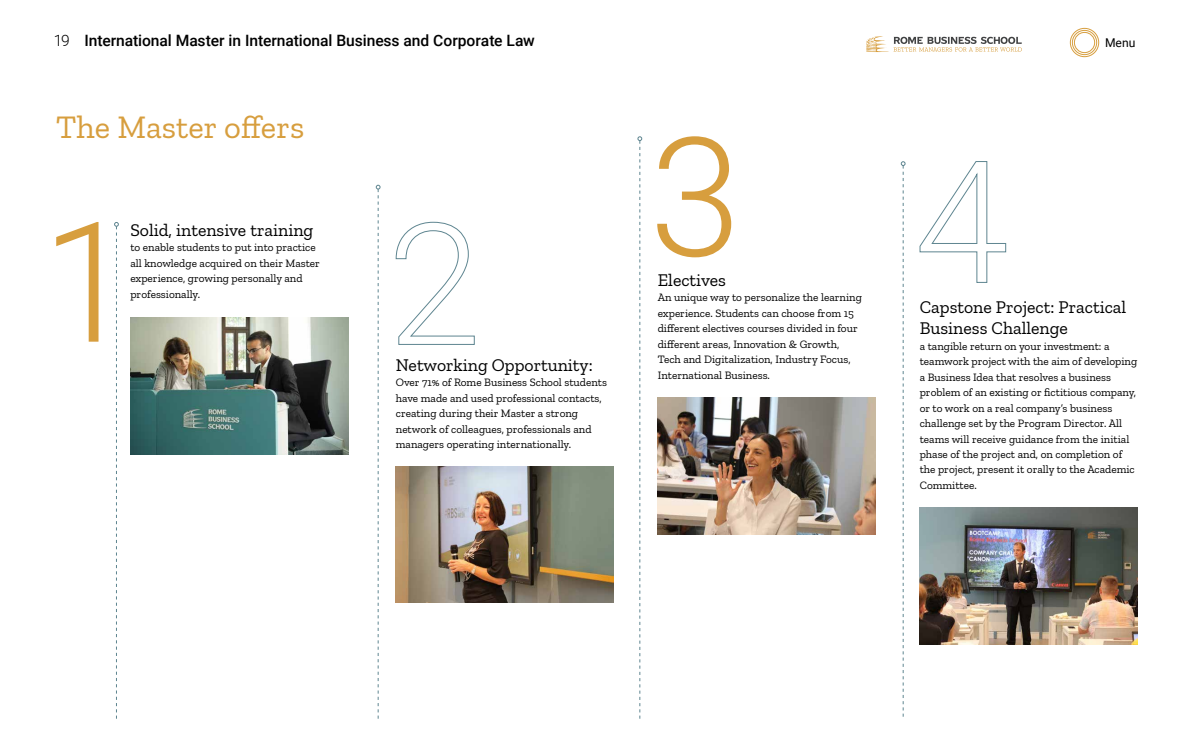
<style>
.page{position:relative;width:1200px;height:750px;background:#fff}
.page>*{position:absolute;margin:0;border:0;box-sizing:border-box;transform-origin:0 0}
.Titular_Seccion_Dora{font:32.69px "Zilla Slab";color:#d79e3e}
.Destacado_1_Zilla_Bl{font:17.81px/21.4px "Zilla Slab";color:#000}
.t1{font:500 15.62px "Roboto";letter-spacing:-.005em;color:#000}
.t2{font:12.12px "Roboto";color:#000}
.Destacado_1_Zilla_Bl-2{font:11.31px/15.4px "Zilla Slab";color:#000}
.s1{font-weight:300}
</style>
<div class="page">
<svg style="left:637px;top:136px;width:5px;height:583px"></svg>
<svg style="left:114px;top:222px;width:5px;height:497px"></svg>
<svg style="left:901px;top:161px;width:5px;height:556px"></svg>
<svg style="left:376px;top:185px;width:5px;height:534px"></svg>
<div style="left:1070px;top:28px;width:29px;height:29px;border:1px solid #d79e3e;border-radius:50%"></div>
<div style="left:1072px;top:30px;width:25px;height:25px;border:1px solid #d79e3e;border-radius:50%"></div>
<div style="left:1074px;top:32px;width:21px;height:21px;border:1px solid #d79e3e;border-radius:50%"></div>
<svg style="left:56px;top:222px;width:43px;height:120px"></svg>
<svg style="left:657px;top:136px;width:74px;height:121px"></svg>
<svg style="left:866px;top:36px;width:156px;height:16px"></svg>
<img style="left:130px;top:317px;width:218px;height:137px">
<svg style="left:919px;top:161px;width:87px;height:122px"></svg>
<img style="left:920px;top:507px;width:218px;height:137px">
<svg style="left:396px;top:222px;width:79px;height:123px"></svg>
<img style="left:396px;top:466px;width:218px;height:137px">
<img style="left:658px;top:398px;width:218px;height:136px">
<h3 class="t1" style="left:54px;top:30px;width:483px"><span class="s1">19</span> International Master in International Business and Corporate Law</h3>
<p class="t2" style="left:1105px;top:34px;width:32px">Menu</p>
<p class="Titular_Seccion_Dora" style="left:56px;top:109px;width:250px">The Master offers</p>
<p class="Destacado_1_Zilla_Bl" style="left:130px;top:220px;width:184px">Solid, intensive training</p>
<p class="Destacado_1_Zilla_Bl-2" style="left:130px;top:240px;width:191px">to enable students to put into practice all knowledge acquired on their Master experience, growing personally and professionally.</p>
<p class="Destacado_1_Zilla_Bl" style="left:396px;top:354px;width:198px">Networking Opportunity:</p>
<p class="Destacado_1_Zilla_Bl-2" style="left:396px;top:375px;width:213px">Over 71% of Rome Business School students have made and used professional contacts, creating during their Master a strong network of colleagues, professionals and managers operating internationally.</p>
<p class="Destacado_1_Zilla_Bl" style="left:658px;top:269px;width:70px">Electives</p>
<p class="Destacado_1_Zilla_Bl-2" style="left:658px;top:290px;width:206px">An unique way to personalize the learning experience. Students can choose from 15 different electives courses divided in four different areas, Innovation &amp; Growth, Tech and Digitalization, Industry Focus, International Business.</p>
<p class="Destacado_1_Zilla_Bl" style="left:920px;top:296px;width:208px">Capstone Project: Practical<br>Business Challenge</p>
<p class="Destacado_1_Zilla_Bl-2" style="left:920px;top:338px;width:219px">a tangible return on your investment: a teamwork project with the aim of developing a Business Idea that resolves a business problem of an existing or fictitious company, or to work on a real company’s business challenge set by the Program Director. All teams will receive guidance from the initial phase of the project and, on completion of the project, present it orally to the Academic Committee.</p>
</div>
